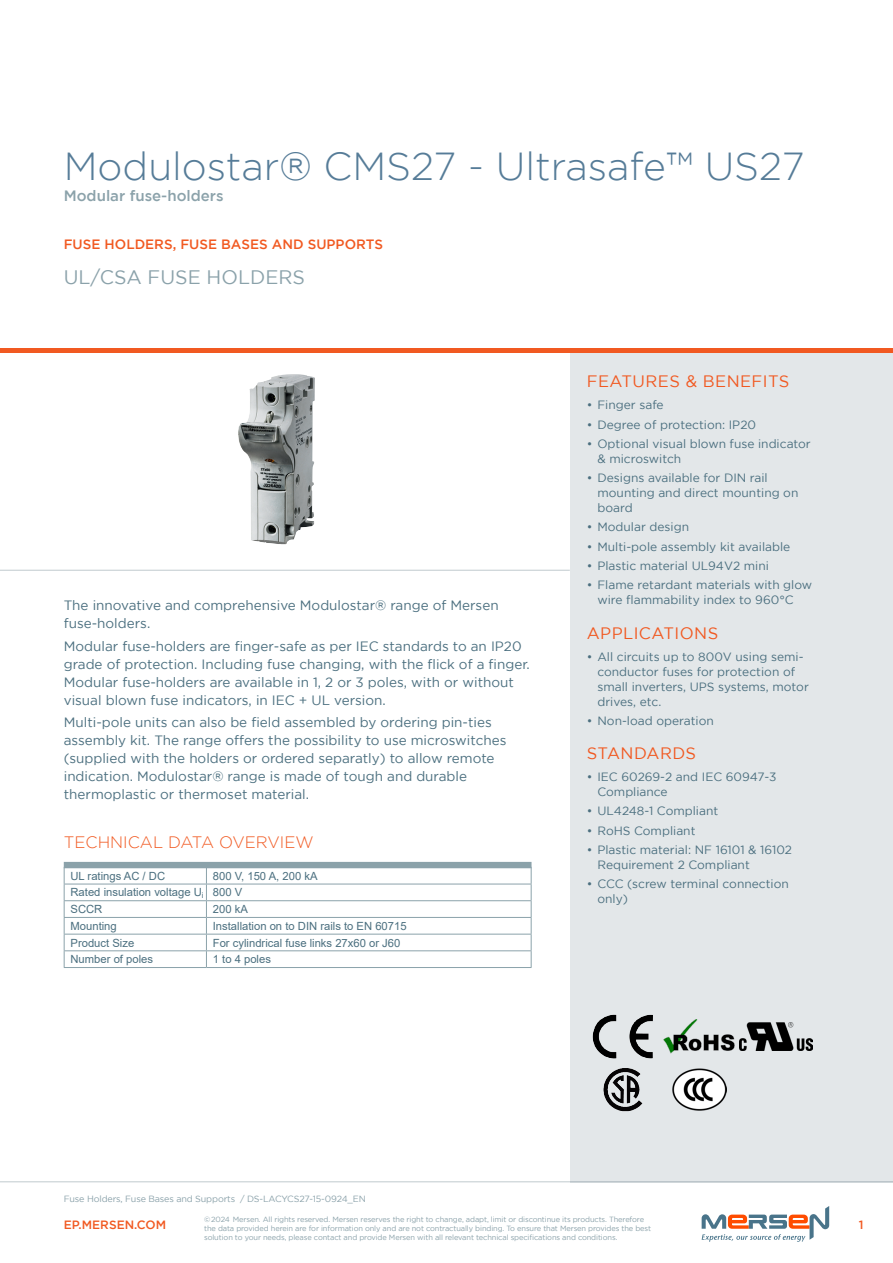
<style>
.page{position:relative;width:893px;height:1263px;background:#fff}
.page>*{position:absolute;margin:0;border:0;box-sizing:border-box;transform-origin:0 0}
.Title_first_page{font:300 39px "Gotham";color:#567c98}
.Product_type{font:19.5px "Gotham";color:#8ba2aa}
.Heading_regular_orange{font:16.5px "Gotham";letter-spacing:.025em;color:#f15921}
.Headline_Technical_Data_Overview{font:300 16.5px "Gotham";color:#f15921}
.Title_first_page-2{font:500 15px "Gotham";color:#8ba2aa}
.Body_text{font:13.5px/18px "Gotham";color:#4b6f7f}
.Product_group{font:500 13.5px "Gotham";color:#f15921}
.t1{font:12px/15px "Gotham";color:#4b6f7f}
.t2{font:500 12px "Gotham";color:#f15921}
.Table_body_left{font:11.25px "Arial";color:#4b6f7f}
.t3{font:9px "Gotham";letter-spacing:-.015em;color:#8ba2aa}
.t4{font:7.5px/9px "Gotham";letter-spacing:-.015em;color:#8ba2aa}
</style>
<div class="page">
<hr style="left:0;top:1181px;width:893px;height:1px;background:#c0cace">
<div style="left:570px;top:353px;width:323px;height:829px;background:#e3e7e9"></div>
<hr style="left:0;top:349px;width:893px;height:4px;background:#f15921">
<hr style="left:0;top:570px;width:570px;height:1px;background:#c0cace">
<svg style="left:702px;top:1206px;width:127px;height:36px"></svg>
<div style="left:64px;top:862px;width:467px;height:6px;background:#8ba2aa"></div>
<hr style="left:64px;top:884px;width:142px;height:1px;background:#8ba2aa">
<hr style="left:206px;top:884px;width:325px;height:1px;background:#8ba2aa">
<hr style="left:64px;top:900px;width:142px;height:1px;background:#8ba2aa">
<hr style="left:206px;top:900px;width:325px;height:1px;background:#8ba2aa">
<hr style="left:64px;top:917px;width:142px;height:1px;background:#8ba2aa">
<hr style="left:206px;top:917px;width:325px;height:1px;background:#8ba2aa">
<hr style="left:64px;top:934px;width:142px;height:1px;background:#8ba2aa">
<hr style="left:206px;top:934px;width:325px;height:1px;background:#8ba2aa">
<hr style="left:64px;top:950px;width:142px;height:1px;background:#8ba2aa">
<svg style="left:64px;top:868px;width:1px;height:99px"></svg>
<hr style="left:64px;top:967px;width:142px;height:1px;background:#8ba2aa">
<hr style="left:206px;top:950px;width:325px;height:1px;background:#8ba2aa">
<svg style="left:206px;top:868px;width:1px;height:99px"></svg>
<svg style="left:531px;top:868px;width:1px;height:99px"></svg>
<hr style="left:206px;top:967px;width:325px;height:1px;background:#8ba2aa">
<img style="left:238px;top:374px;width:77px;height:170px">
<img style="left:592px;top:1014px;width:61px;height:45px">
<img style="left:740px;top:1023px;width:72px;height:27px">
<img style="left:673px;top:1068px;width:53px;height:43px">
<img style="left:663px;top:1020px;width:72px;height:33px">
<img style="left:603px;top:1068px;width:40px;height:44px">
<p class="Title_first_page" style="left:64px;top:145px;width:742px">Modulostar® CMS27 - Ultrasafe™ US27</p>
<p class="Title_first_page-2" style="left:64px;top:187px;width:161px">Modular fuse-holders</p>
<p class="Product_group" style="left:64px;top:236px;width:321px">FUSE HOLDERS, FUSE BASES AND SUPPORTS</p>
<p class="Product_type" style="left:64px;top:266px;width:243px">UL/CSA FUSE HOLDERS</p>
<p class="Body_text" style="left:64px;top:596px;width:436px">The innovative and comprehensive Modulostar® range of Mersen fuse-holders.</p>
<p class="Body_text" style="left:64px;top:637px;width:468px">Modular fuse-holders are finger-safe as per IEC standards to an IP20 grade of protection. Including fuse changing, with the flick of a finger.<br>Modular fuse-holders are available in 1, 2 or 3 poles, with or without visual blown fuse indicators, in IEC + UL version.</p>
<p class="Body_text" style="left:64px;top:713px;width:444px">Multi-pole units can also be field assembled by ordering pin-ties assembly kit. The range offers the possibility to use microswitches (supplied with the holders or ordered separatly) to allow remote indication. Modulostar® range is made of tough and durable thermoplastic or thermoset material.</p>
<p class="Headline_Technical_Data_Overview" style="left:64px;top:833px;width:251px">TECHNICAL DATA OVERVIEW</p>
<p class="Table_body_left" style="left:71px;top:868px;width:96px">UL ratings AC / DC</p>
<p class="Table_body_left" style="left:213px;top:868px;width:106px">800 V, 150 A, 200 kA</p>
<p class="Table_body_left" style="left:71px;top:885px;width:135px">Rated insulation voltage U<sub>i</sub></p>
<p class="Table_body_left" style="left:213px;top:885px;width:31px">800 V</p>
<p class="Table_body_left" style="left:71px;top:901px;width:33px">SCCR</p>
<p class="Table_body_left" style="left:213px;top:901px;width:37px">200 kA</p>
<p class="Table_body_left" style="left:71px;top:918px;width:48px">Mounting</p>
<p class="Table_body_left" style="left:213px;top:918px;width:195px">Installation on to DIN rails to EN 60715</p>
<p class="Table_body_left" style="left:71px;top:935px;width:65px">Product Size</p>
<p class="Table_body_left" style="left:213px;top:935px;width:189px">For cylindrical fuse links 27x60 or J60</p>
<p class="Table_body_left" style="left:71px;top:951px;width:84px">Number of poles</p>
<p class="Table_body_left" style="left:213px;top:951px;width:60px">1 to 4 poles</p>
<p class="Heading_regular_orange" style="left:587px;top:372px;width:204px">FEATURES &amp; BENEFITS</p>
<p class="t1" style="left:587px;top:397px;width:78px">• Finger safe</p>
<p class="t1" style="left:587px;top:417px;width:171px">• Degree of protection: IP20</p>
<p class="t1" style="left:597px;top:436px;width:215px;text-indent:-11px">• Optional visual blown fuse indicator &amp; microswitch</p>
<p class="t1" style="left:597px;top:470px;width:202px;text-indent:-11px">• Designs available for DIN rail mounting and direct mounting on board</p>
<p class="t1" style="left:587px;top:519px;width:104px">• Modular design</p>
<p class="t1" style="left:587px;top:539px;width:205px">• Multi-pole assembly kit available</p>
<p class="t1" style="left:587px;top:558px;width:184px">• Plastic material UL94V2 mini</p>
<p class="t1" style="left:597px;top:577px;width:216px;text-indent:-11px">• Flame retardant materials with glow wire flammability index to 960°C</p>
<p class="Heading_regular_orange" style="left:587px;top:624px;width:133px">APPLICATIONS</p>
<p class="t1" style="left:597px;top:648px;width:213px;text-indent:-11px">• All circuits up to 800V using semi&shy;conductor fuses for protection of small inverters, UPS systems, motor drives, etc.</p>
<p class="t1" style="left:587px;top:713px;width:128px">• Non-load operation</p>
<p class="Heading_regular_orange" style="left:587px;top:744px;width:111px">STANDARDS</p>
<p class="t1" style="left:597px;top:769px;width:181px;text-indent:-11px">• IEC 60269-2 and IEC 60947-3<br>Compliance</p>
<p class="t1" style="left:587px;top:803px;width:133px">• UL4248-1 Compliant</p>
<p class="t1" style="left:587px;top:823px;width:110px">• RoHS Compliant</p>
<p class="t1" style="left:597px;top:842px;width:196px;text-indent:-11px">• Plastic material: NF 16101 &amp; 16102<br>Requirement 2 Compliant</p>
<p class="t1" style="left:597px;top:876px;width:193px;text-indent:-11px">• CCC (screw terminal connection only)</p>
<p class="t3" style="left:64px;top:1194px;width:304px">Fuse Holders, Fuse Bases and Supports / DS-LACYCS27-15-0924_EN</p>
<p class="t2" style="left:64px;top:1218px;width:104px">EP.MERSEN.COM</p>
<p class="t2" style="left:859px;top:1218px;width:6px">1</p>
<p class="t4" style="left:204px;top:1215px;width:449px">©2024 Mersen. All rights reserved. Mersen reserves the right to change, adapt, limit or discontinue its products. Therefore the data provided herein are for information only and are not contractually binding. To ensure that Mersen provides the best solution to your needs, please contact and provide Mersen with all relevant technical specifications and conditions.</p>
</div>
